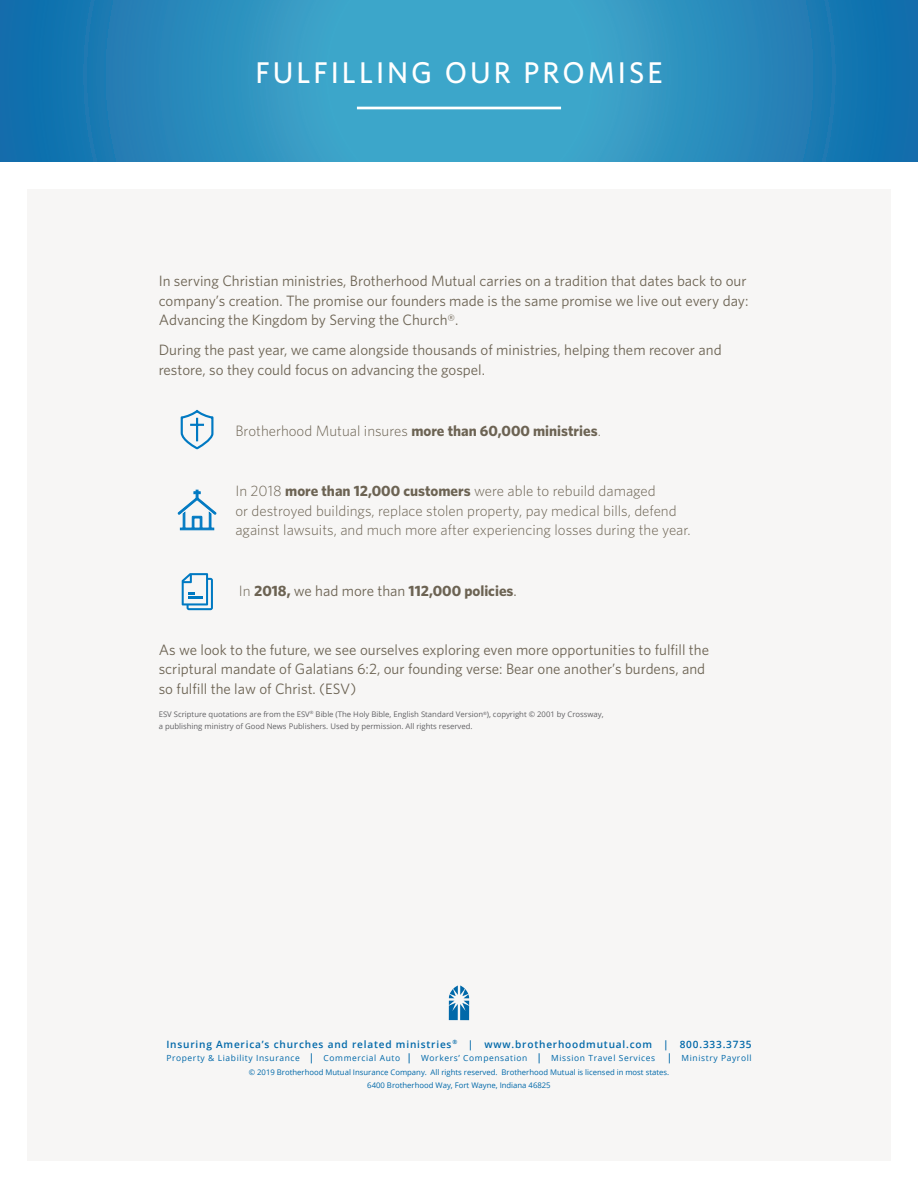
<style>
.page{position:relative;width:918px;height:1188px;background:#fff}
.page>*{position:absolute;margin:0;border:0;box-sizing:border-box;transform-origin:0 0}
.t1{font:500 30px "Whitney";letter-spacing:.1em;color:#fff}
.t2{font:15px/19.5px "Whitney";color:#6c6353}
.t3{font:300 15px/19.5px "Whitney";color:#6c6353}
.t4{font:700 15px "Whitney";color:#6c6353}
.t5{font:600 10.05px "Open Sans";letter-spacing:.08em;color:#0068a9}
.t6{font:8.4px "Open Sans";letter-spacing:.07em;color:#0068a9}
.t7{font:7.8px/12px "Open Sans";color:#616164}
.t8{font:7.8px "Open Sans";color:#0068a9}
.s1{font-size:13.5px}
.s2{font-weight:700}
.s3{font-weight:300}
.s4{font-weight:400}
.s5{font-weight:600;font-size:10.05px}
</style>
<div class="page">
<div style="left:27px;top:189px;width:864px;height:972px;background:#f7f6f5"></div>
<svg style="left:0;top:0;width:918px;height:162px;background:#2b8fbd"></svg>
<svg style="left:449px;top:985px;width:20px;height:35px"></svg>
<hr style="left:357px;top:107px;width:204px;height:2px;background:#fff">
<svg style="left:180px;top:409px;width:34px;height:41px"></svg>
<svg style="left:182px;top:573px;width:31px;height:37px"></svg>
<p class="t1" style="left:255px;top:53px;width:409px">FULFILLING OUR PROMISE</p>
<p class="t2" style="left:159px;top:271px;width:591px">In serving Christian ministries, Brotherhood Mutual carries on a tradition that dates back to our company’s creation. The promise our founders made is the same promise we live out every day:<br>Advancing the Kingdom by Serving the Church<span class="s1">®</span>.</p>
<p class="t2" style="left:159px;top:340px;width:564px">During the past year, we came alongside thousands of ministries, helping them recover and restore, so they could focus on advancing the gospel.</p>
<p class="t3" style="left:235px;top:420px;width:367px">Brotherhood Mutual insures <span class="s2">more than 60,000 ministries</span>.</p>
<p class="t3" style="left:235px;top:481px;width:457px">In 2018 <span class="s2">more than 12,000 customers</span> were able to rebuild damaged<br>or destroyed buildings, replace stolen property, pay medical bills, defend against lawsuits, and much more after experiencing losses during the year.</p>
<p class="t4" style="left:239px;top:581px;width:279px"><span class="s3">In</span> 2018, <span class="s4">we had more than</span> 112,000 policies<span class="s4">.</span></p>
<p class="t2" style="left:159px;top:640px;width:552px">As we look to the future, we see ourselves exploring even more opportunities to fulfill the scriptural mandate of Galatians 6:2, our founding verse: Bear one another’s burdens, and so fulfill the law of Christ. (ESV)</p>
<p class="t7" style="left:159px;top:708px;width:446px">ESV Scripture quotations are from the ESV<sup>®</sup> Bible (The Holy Bible, English Standard Version<sup>®</sup>), copyright © 2001 by Crossway, a publishing ministry of Good News Publishers. Used by permission. All rights reserved.</p>
<p class="t5" style="left:166px;top:1037px;width:587px">Insuring America’s churches and related ministries<sup>®</sup> | www.brotherhoodmutual.com | 800.333.3735</p>
<p class="t6" style="left:166px;top:1052px;width:587px">Property &amp; Liability Insurance <span class="s5">|</span> Commercial Auto <span class="s5">|</span> Workers’ Compensation <span class="s5">|</span> Mission Travel Services <span class="s5">|</span> Ministry Payroll</p>
<p class="t8" style="left:249px;top:1066px;width:422px">© 2019 Brotherhood Mutual Insurance Company. All rights reserved. Brotherhood Mutual is licensed in most states.</p>
<p class="t8" style="left:367px;top:1080px;width:185px">6400 Brotherhood Way, Fort Wayne, Indiana 46825</p>
</div>
